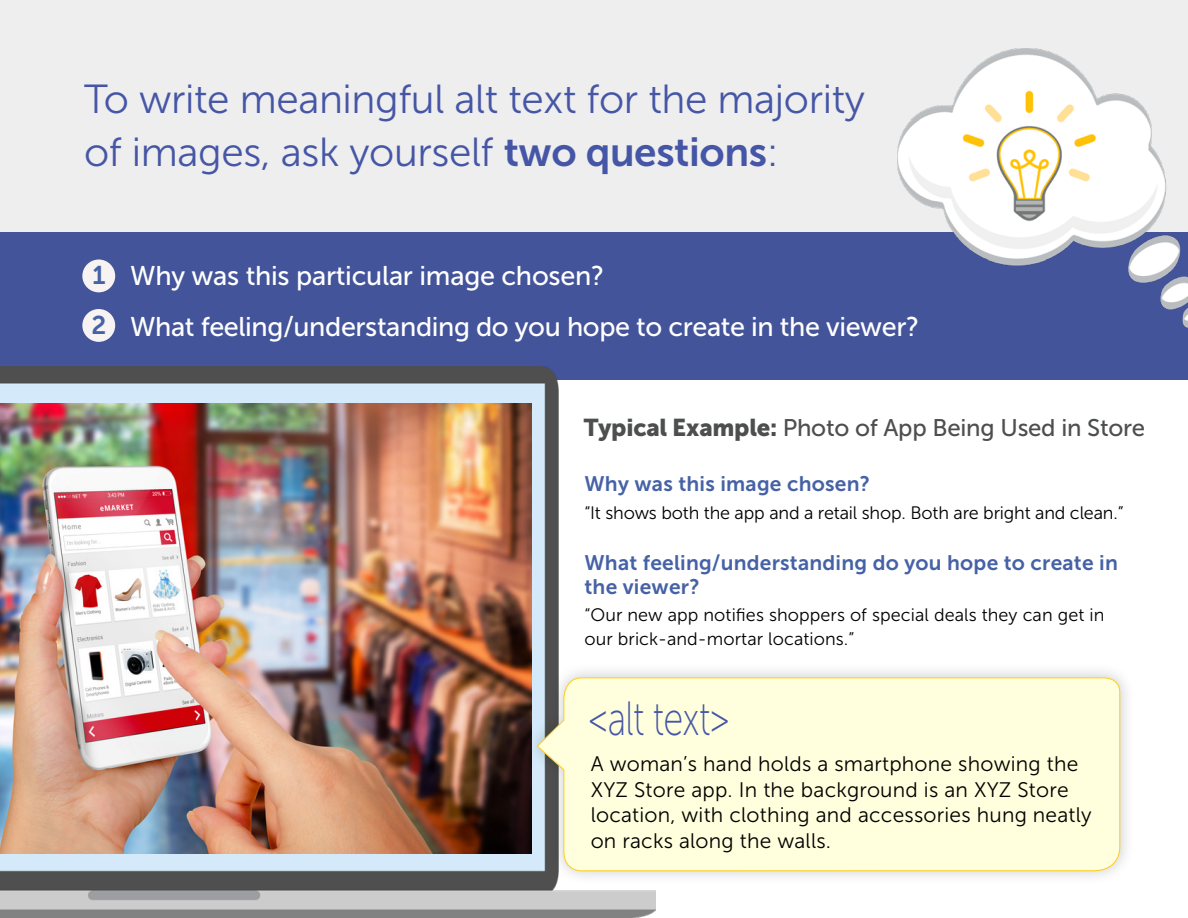
<style>
.page{position:relative;width:1188px;height:918px;background:#fff}
.page>*{position:absolute;margin:0;border:0;box-sizing:border-box;transform-origin:0 0}
.t1{font:48px "Museo Sans 100";letter-spacing:-.02em;color:#4656a6;scale:.75 1}
.t2{font:40.5px/52.5px "Museo Sans 300";letter-spacing:-.01em;color:#4656a6}
.t3{font:27px/51px "Museo Sans 500";letter-spacing:-.015em;color:#fff}
.t4{font:24px "Museo Sans 500";letter-spacing:-.01em;color:#4d4e4e}
.t5{font:21px/25.5px "Museo Sans 300";letter-spacing:.01em;color:#000}
.t6{font:21px/24px "Museo Sans 700";letter-spacing:.01em;color:#4662a6}
.t7{font:18px/24px "Museo Sans 300";letter-spacing:.005em;color:#000}
.s1{font-family:"Museo Sans 700"}
.s2{font-family:"Museo Sans 700";font-size:25.65px;color:#4662a6}
.s3{font-family:"Museo Sans 900";font-size:24.3px}
</style>
<div class="page">
<div style="left:0;top:223px;width:1188px;height:157px;background:#43549a"></div>
<div style="left:0;top:0;width:1188px;height:232px;background:#eee"></div>
<div style="left:82px;top:260px;width:33px;height:32px;background:#f7f3f2;border-radius:50%"></div>
<div style="left:82px;top:309px;width:33px;height:33px;background:#f7f3f2;border-radius:50%"></div>
<img style="left:897px;top:49px;width:291px;height:278px">
<img style="left:0;top:367px;width:655px;height:551px">
<div style="left:524px;top:662px;width:611px;height:225px;background:#000;opacity:.21"></div>
<div style="left:536px;top:677px;width:585px;height:195px;background:#ffd"></div>
<img style="left:0;top:403px;width:531px;height:451px">
<h2 class="t2" style="left:84px;top:73px;width:782px">To write meaningful alt text for the majority of images, ask yourself <span class="s1">two questions</span>:</h2>
<p class="t3" style="left:91px;top:251px;width:829px"><span class="s2">1</span> Why was this particular image chosen?<br><span class="s2">2</span> What feeling/understanding do you hope to create in the viewer?</p>
<p class="t4" style="left:584px;top:414px;width:563px"><span class="s3">Typical Example:</span> Photo of App Being Used in Store</p>
<p class="t6" style="left:584px;top:472px;width:287px">Why was this image chosen?</p>
<p class="t7" style="left:584px;top:501px;width:541px">“It shows both the app and a retail shop. Both are bright and clean.”</p>
<p class="t6" style="left:584px;top:550px;width:535px">What feeling/understanding do you hope to create in the viewer?</p>
<p class="t7" style="left:584px;top:603px;width:521px">“Our new app notifies shoppers of special deals they can get in our brick-and-mortar locations.”</p>
<h1 class="t1" style="left:588px;top:693px;width:190px">&lt;alt text&gt;</h1>
<p class="t5" style="left:591px;top:752px;width:502px">A woman’s hand holds a smartphone showing the XYZ Store app. In the background is an XYZ Store location, with clothing and accessories hung neatly on racks along the walls.</p>
</div>
